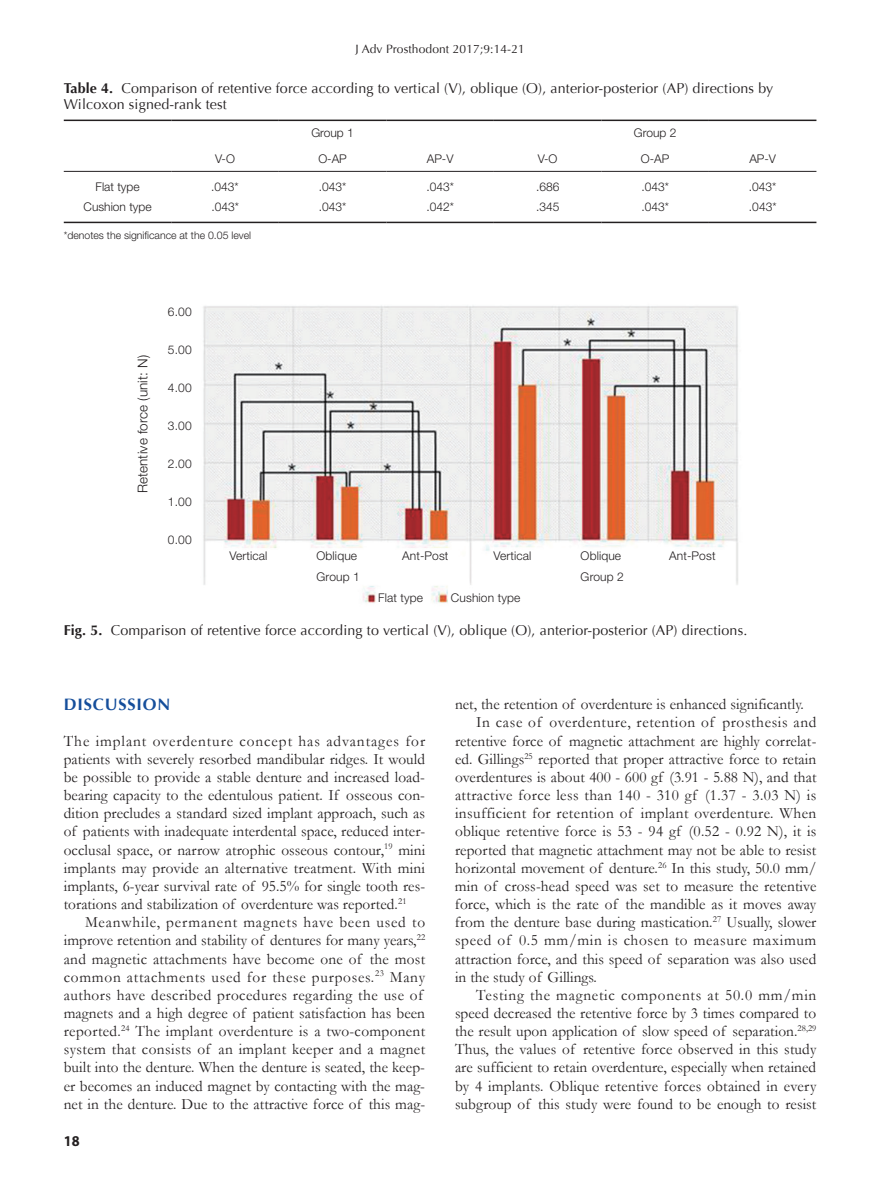
<style>
.page{position:relative;width:893px;height:1191px;background:#fff}
.page>*{position:absolute;margin:0;border:0;box-sizing:border-box;transform-origin:0 0}
.t1{font:700 16.5px "Optima";color:#154e9b}
.t2{font:15.75px/18.1px "Garamond";letter-spacing:.005em;color:#231f20;text-align:justify}
.t3{font:15.75px "Garamond";letter-spacing:.03em;color:#231f20}
.t4{font:15.75px "Garamond";letter-spacing:.025em;color:#231f20}
.t5{font:15.75px "Garamond";letter-spacing:.04em;color:#231f20}
.t6{font:15.75px "Garamond";letter-spacing:.045em;color:#231f20}
.t7{font:15.75px "Garamond";letter-spacing:.05em;color:#231f20}
.t8{font:700 15px "Myriad Pro";color:#231f20;scale:.95 1}
.t9{font:14.25px/15.8px "Optima";letter-spacing:.01em;color:#231f20}
.t10{font:300 13.5px "Helvetica Neue LT Pro";letter-spacing:.01em;color:#231f20}
.t11{font:300 12px "Helvetica Neue LT Pro";letter-spacing:.01em;color:#231f20}
.t12{font:12px "Optima";letter-spacing:.01em;color:#231f20}
.t13{font:300 10.5px "Helvetica Neue LT Pro";color:#231f20}
.s1{font-weight:700}
</style>
<div class="page">
<hr style="left:64px;top:120px;width:107px;height:1px;background:#231f20">
<hr style="left:171px;top:120px;width:108px;height:1px;background:#231f20">
<hr style="left:279px;top:120px;width:107px;height:1px;background:#231f20">
<hr style="left:386px;top:120px;width:108px;height:1px;background:#231f20">
<hr style="left:494px;top:120px;width:107px;height:1px;background:#231f20">
<hr style="left:601px;top:120px;width:108px;height:1px;background:#231f20">
<hr style="left:709px;top:120px;width:107px;height:1px;background:#231f20">
<hr style="left:64px;top:222px;width:107px;height:1px;background:#231f20">
<hr style="left:171px;top:222px;width:108px;height:1px;background:#231f20">
<hr style="left:279px;top:222px;width:107px;height:1px;background:#231f20">
<hr style="left:386px;top:222px;width:108px;height:1px;background:#231f20">
<hr style="left:494px;top:222px;width:107px;height:1px;background:#231f20">
<hr style="left:601px;top:222px;width:108px;height:1px;background:#231f20">
<hr style="left:709px;top:222px;width:107px;height:1px;background:#231f20">
<hr style="left:64px;top:171px;width:107px;height:1px;background:#231f20">
<hr style="left:171px;top:171px;width:108px;height:1px;background:#231f20">
<hr style="left:279px;top:171px;width:107px;height:1px;background:#231f20">
<hr style="left:386px;top:171px;width:108px;height:1px;background:#231f20">
<hr style="left:494px;top:171px;width:107px;height:1px;background:#231f20">
<hr style="left:601px;top:171px;width:108px;height:1px;background:#231f20">
<hr style="left:709px;top:171px;width:107px;height:1px;background:#231f20">
<img style="left:203px;top:306px;width:536px;height:297px">
<p class="t12" style="left:355px;top:42px;width:171px">J Adv Prosthodont 2017;9:14-21</p>
<p class="t9" style="left:64px;top:80px;width:711px"><span class="s1">TABLE 4.</span> Comparison of retentive force according to vertical (V), oblique (O), anterior-posterior (AP) directions by<br>Wilcoxon signed-rank test</p>
<p class="t11" style="left:311px;top:126px;width:44px">Group 1</p>
<p class="t11" style="left:634px;top:126px;width:44px">Group 2</p>
<p class="t11" style="left:215px;top:151px;width:21px">V-O</p>
<p class="t11" style="left:318px;top:151px;width:30px">O-AP</p>
<p class="t11" style="left:427px;top:151px;width:28px">AP-V</p>
<p class="t11" style="left:538px;top:151px;width:21px">V-O</p>
<p class="t11" style="left:641px;top:151px;width:30px">O-AP</p>
<p class="t11" style="left:749px;top:151px;width:28px">AP-V</p>
<p class="t11" style="left:96px;top:180px;width:46px">Flat type</p>
<p class="t11" style="left:211px;top:180px;width:29px">.043*</p>
<p class="t11" style="left:319px;top:180px;width:29px">.043*</p>
<p class="t11" style="left:426px;top:180px;width:29px">.043*</p>
<p class="t11" style="left:536px;top:180px;width:25px">.686</p>
<p class="t11" style="left:641px;top:180px;width:29px">.043*</p>
<p class="t11" style="left:749px;top:180px;width:29px">.043*</p>
<p class="t11" style="left:84px;top:199px;width:70px">Cushion type</p>
<p class="t11" style="left:211px;top:199px;width:29px">.043*</p>
<p class="t11" style="left:319px;top:199px;width:29px">.043*</p>
<p class="t11" style="left:426px;top:199px;width:29px">.042*</p>
<p class="t11" style="left:536px;top:199px;width:25px">.345</p>
<p class="t11" style="left:641px;top:199px;width:29px">.043*</p>
<p class="t11" style="left:749px;top:199px;width:29px">.043*</p>
<p class="t13" style="left:64px;top:229px;width:189px">*denotes the significance at the 0.05 level</p>
<p class="t10" style="left:135px;top:493px;width:140px;rotate:-90deg">Retentive force (unit: N)</p>
<p class="t11" style="left:168px;top:304px;width:25px">6.00</p>
<p class="t11" style="left:168px;top:342px;width:25px">5.00</p>
<p class="t11" style="left:168px;top:380px;width:25px">4.00</p>
<p class="t11" style="left:168px;top:418px;width:25px">3.00</p>
<p class="t11" style="left:168px;top:456px;width:25px">2.00</p>
<p class="t11" style="left:168px;top:494px;width:25px">1.00</p>
<p class="t11" style="left:168px;top:532px;width:25px">0.00</p>
<p class="t11" style="left:230px;top:548px;width:39px">Vertical</p>
<p class="t11" style="left:317px;top:548px;width:42px">Oblique</p>
<p class="t11" style="left:402px;top:548px;width:48px">Ant-Post</p>
<p class="t11" style="left:494px;top:548px;width:39px">Vertical</p>
<p class="t11" style="left:581px;top:548px;width:42px">Oblique</p>
<p class="t11" style="left:669px;top:548px;width:48px">Ant-Post</p>
<p class="t11" style="left:317px;top:569px;width:45px">Group 1</p>
<p class="t11" style="left:581px;top:569px;width:45px">Group 2</p>
<p class="t11" style="left:378px;top:590px;width:46px">Flat type</p>
<p class="t11" style="left:451px;top:590px;width:71px">Cushion type</p>
<p class="t9" style="left:64px;top:622px;width:685px"><span class="s1">FIG. 5.</span> Comparison of retentive force according to vertical (V), oblique (O), anterior-posterior (AP) directions.</p>
<p class="t1" style="left:64px;top:695px;width:25px">DISCUSSION</p>
<p class="t2" style="left:64px;top:731px;width:363px">The implant overdenture concept has advantages for patients with severely resorbed mandibular ridges. It would be possible to provide a stable denture and increased load&shy;bearing capacity to the edentulous patient. If osseous con&shy;dition precludes a standard sized implant approach, such as of patients with inadequate interdental space, reduced inter&shy;occlusal space, or narrow atrophic osseous contour,<sup>19</sup> mini implants may provide an alternative treatment. With mini implants, 6-year survival rate of 95.5% for single tooth res&shy;torations and stabilization of overdenture was reported.<sup>21</sup></p>
<p class="t2" style="left:64px;top:912px;width:363px;text-align:left;text-indent:21px">Meanwhile, permanent magnets have been used to improve retention and stability of dentures for many years,<sup>22 </sup>and magnetic attachments have become one of the most common attachments used for these purposes.<sup>23</sup> Many authors have described procedures regarding the use of magnets and a high degree of patient satisfaction has been reported.<sup>24</sup> The implant overdenture is a two-component system that consists of an implant keeper and a magnet built into the denture. When the denture is seated, the keep&shy;er becomes an induced magnet by contacting with the mag&shy;net in the denture. Due to the attractive force of this mag-</p>
<p class="t8" style="left:64px;top:1131px;width:18px">18</p>
<p class="t2" style="left:455px;top:695px;width:350px">net, the retention of overdenture is enhanced significantly.</p>
<p class="t5" style="left:476px;top:712px;width:342px">In case of overdenture, retention of prosthesis and</p>
<p class="t2" style="left:455px;top:731px;width:363px">retentive force of magnetic attachment are highly correlat-</p>
<p class="t2" style="left:455px;top:749px;width:363px">ed. Gillings<sup>25</sup> reported that proper attractive force to retain</p>
<p class="t2" style="left:455px;top:767px;width:363px">overdentures is about 400 - 600 gf (3.91 - 5.88 N), and that</p>
<p class="t4" style="left:455px;top:784px;width:363px">attractive force less than 140 - 310 gf (1.37 - 3.03 N) is</p>
<p class="t3" style="left:455px;top:802px;width:363px">insufficient for retention of implant overdenture. When</p>
<p class="t2" style="left:455px;top:822px;width:363px">oblique retentive force is 53 - 94 gf (0.52 - 0.92 N), it is</p>
<p class="t2" style="left:455px;top:840px;width:363px">reported that magnetic attachment may not be able to resist</p>
<p class="t2" style="left:455px;top:858px;width:363px">horizontal movement of denture.<sup>26</sup> In this study, 50.0 mm/</p>
<p class="t2" style="left:455px;top:876px;width:363px">min of cross-head speed was set to measure the retentive</p>
<p class="t2" style="left:455px;top:894px;width:363px">force, which is the rate of the mandible as it moves away</p>
<p class="t2" style="left:455px;top:912px;width:363px">from the denture base during mastication.<sup>27</sup> Usually, slower</p>
<p class="t6" style="left:455px;top:930px;width:363px">speed of 0.5 mm/min is chosen to measure maximum</p>
<p class="t2" style="left:455px;top:949px;width:363px">attraction force, and this speed of separation was also used</p>
<p class="t2" style="left:455px;top:967px;width:143px">in the study of Gillings.</p>
<p class="t7" style="left:476px;top:984px;width:342px">Testing the magnetic components at 50.0 mm/min</p>
<p class="t2" style="left:455px;top:1003px;width:363px">speed decreased the retentive force by 3 times compared to</p>
<p class="t2" style="left:455px;top:1021px;width:363px">the result upon application of slow speed of separation.<sup>28,29</sup></p>
<p class="t2" style="left:455px;top:1040px;width:363px">Thus, the values of retentive force observed in this study</p>
<p class="t2" style="left:455px;top:1058px;width:363px">are sufficient to retain overdenture, especially when retained</p>
<p class="t2" style="left:455px;top:1076px;width:363px">by 4 implants. Oblique retentive forces obtained in every</p>
<p class="t2" style="left:455px;top:1094px;width:363px">subgroup of this study were found to be enough to resist</p>
</div>
